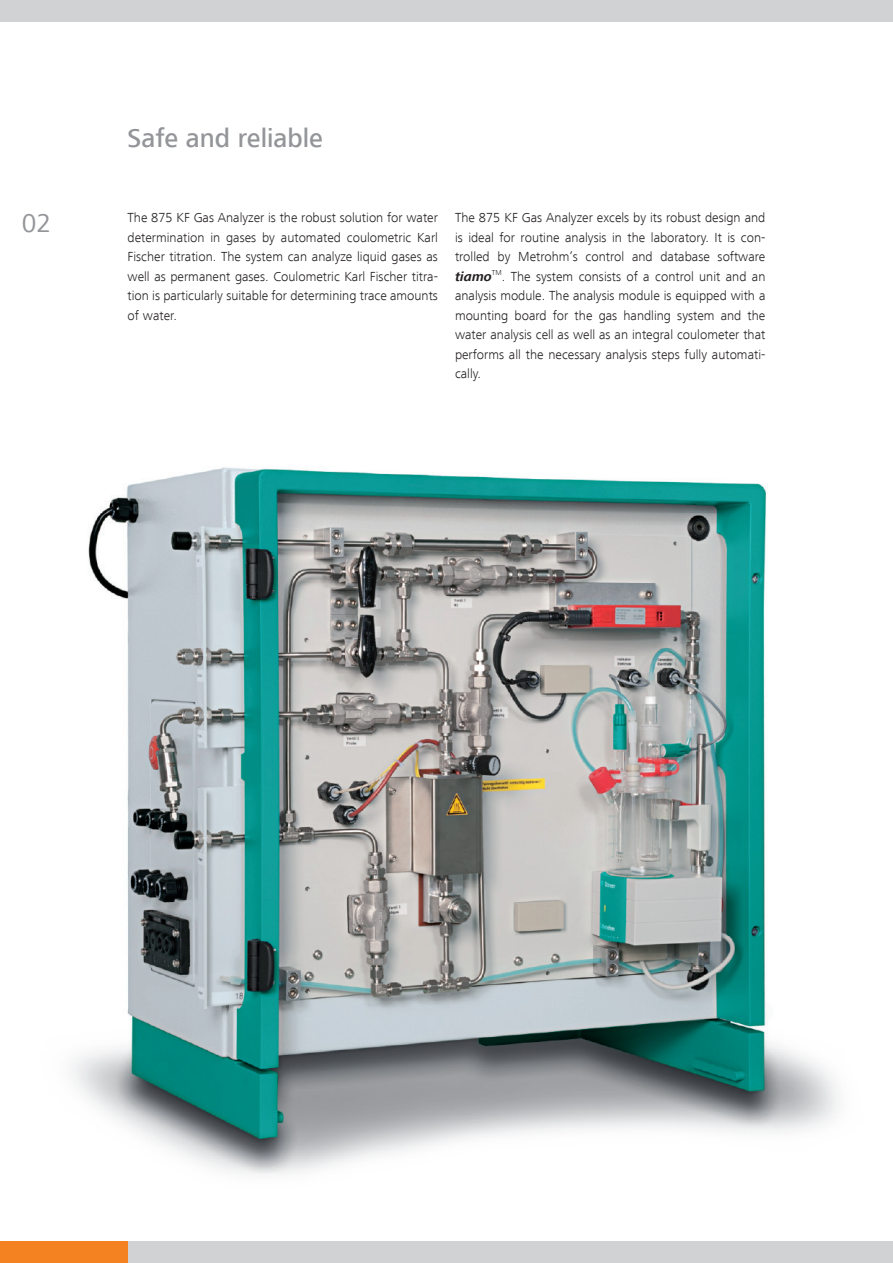
<style>
.page{position:relative;width:893px;height:1263px;background:#fff}
.page>*{position:absolute;margin:0;border:0;box-sizing:border-box;transform-origin:0 0}
.t1{font:500 27px "Frutiger Next LT";color:#939598}
.t2{font:27px "Frutiger Next LT";color:#939598}
.t3{font:300 13.5px/19.5px "Frutiger Next LT";color:#231f20;text-align:justify}
.s1{font-weight:700;font-style:italic}
</style>
<div class="page">
<div style="left:0;top:1242px;width:893px;height:21px;background:#d1d2d4"></div>
<div style="left:0;top:0;width:893px;height:21px;background:#d1d2d4"></div>
<img style="left:72px;top:467px;width:767px;height:707px">
<div style="left:0;top:1242px;width:128px;height:21px;background:#f58220"></div>
<h1 class="t2" style="left:22px;top:208px;width:31px">02</h1>
<h1 class="t1" style="left:128px;top:123px;width:197px">Safe and reliable</h1>
<p class="t3" style="left:128px;top:208px;width:312px">The 875 KF Gas Analyzer is the robust solution for water determination in gases by automated coulometric Karl Fischer titration. The system can analyze liquid gases as well as permanent gases. Coulometric Karl Fischer titra&shy;tion is particularly suitable for determining trace amounts of water.</p>
<p class="t3" style="left:455px;top:208px;width:312px">The 875 KF Gas Analyzer excels by its robust design and is ideal for routine analysis in the laboratory. It is con&shy;trolled by Metrohm’s control and database software <span class="s1">tiamo</span><sup>TM</sup>. The system consists of a control unit and an analysis module. The analysis module is equipped with a mounting board for the gas handling system and the water analysis cell as well as an integral coulometer that performs all the necessary analysis steps fully automati&shy;cally.</p>
</div>
